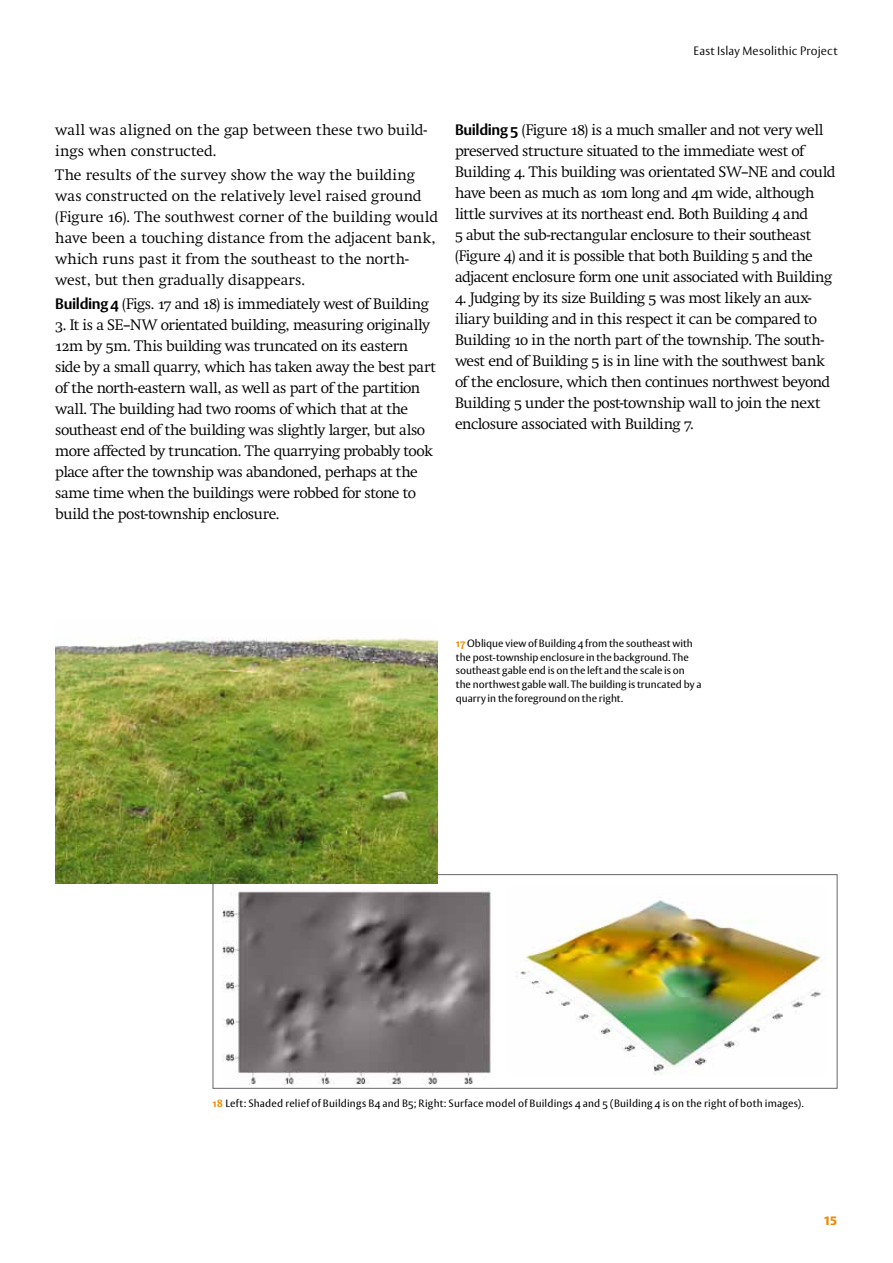
<style>
.page{position:relative;width:893px;height:1263px;background:#fff}
.page>*{position:absolute;margin:0;border:0;box-sizing:border-box;transform-origin:0 0}
.t1{font:15px/21px "Rdg Swift";letter-spacing:-.015em;color:#000}
.t2{font:15px/21px "Rdg Swift";letter-spacing:.005em;color:#000}
.t3{font:12px "Rdg Vesta";letter-spacing:.015em;color:#000}
.t4{font:700 12px "Rdg Vesta 3";color:#f08800}
.t5{font:10.5px/13.5px "Rdg Vesta 2";letter-spacing:.005em;color:#000}
.s1{font-family:"Rdg Vesta";font-weight:700}
.s2{font-family:"Rdg Vesta";font-weight:700;color:#f08800}
</style>
<div class="page">
<img style="left:222px;top:891px;width:269px;height:193px">
<div style="left:213px;top:874px;width:624px;height:215px;border:1px solid #68676c"></div>
<img style="left:55px;top:637px;width:383px;height:246px">
<img style="left:515px;top:900px;width:307px;height:175px">
<p class="t3" style="left:694px;top:44px;width:146px">East Islay Mesolithic Project</p>
<p class="t2" style="left:55px;top:119px;width:374px">wall was aligned on the gap between these two build&shy;ings when constructed.</p>
<p class="t2" style="left:55px;top:164px;width:384px">The results of the survey show the way the building was constructed on the relatively level raised ground (Figure 16). The southwest corner of the building would have been a touching distance from the adjacent bank, which runs past it from the southeast to the north&shy;west, but then gradually disappears.</p>
<p class="t1" style="left:55px;top:293px;width:375px"><span class="s1">Building 4</span> (Figs. 17 and 18) is immediately west of Building</p>
<p class="t1" style="left:55px;top:314px;width:382px">3. It is a SE–NW orientated building, measuring originally 12m by 5m. This building was truncated on its eastern side by a small quarry, which has taken away the best part of the north-eastern wall, as well as part of the partition wall. The building had two rooms of which that at the southeast end of the building was slightly larger, but also more affected by truncation. The quarrying probably took place after the township was abandoned, perhaps at the same time when the buildings were robbed for stone to build the post-township enclosure.</p>
<p class="t1" style="left:455px;top:119px;width:382px"><span class="s1">Building 5</span> (Figure 18) is a much smaller and not very well preserved structure situated to the immediate west of Building 4. This building was orientated SW–NE and could have been as much as 10m long and 4m wide, although little survives at its northeast end. Both Building 4 and<br>5 abut the sub-rectangular enclosure to their southeast (Figure 4) and it is possible that both Building 5 and the adjacent enclosure form one unit associated with Building</p>
<p class="t1" style="left:455px;top:287px;width:376px">4. Judging by its size Building 5 was most likely an aux&shy;iliary building and in this respect it can be compared to Building 10 in the north part of the township. The south&shy;west end of Building 5 is in line with the southwest bank of the enclosure, which then continues northwest beyond Building 5 under the post-township wall to join the next enclosure associated with Building 7.</p>
<p class="t5" style="left:456px;top:637px;width:247px"><span class="s2">17</span> Oblique view of Building 4 from the southeast with the post-township enclosure in the background. The southeast gable end is on the left and the scale is on the northwest gable wall. The building is truncated by a quarry in the foreground on the right.</p>
<p class="t5" style="left:213px;top:1097px;width:592px"><span class="s2">18</span> Left: Shaded relief of Buildings B4 and B5; Right: Surface model of Buildings 4 and 5 (Building 4 is on the right of both images).</p>
<p class="t4" style="left:824px;top:1214px;width:15px">15</p>
</div>
